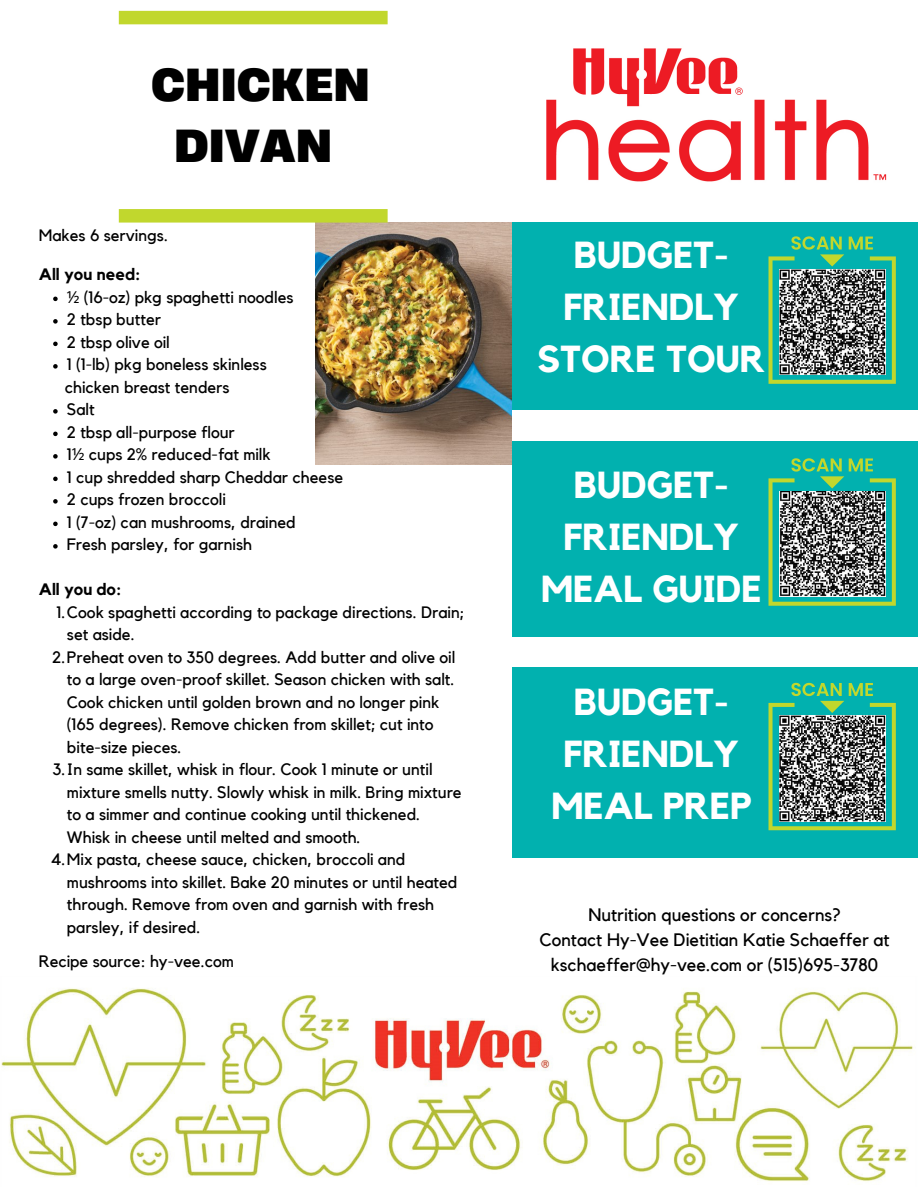
<style>
.page{position:relative;width:918px;height:1188px;background:#fff}
.page>*{position:absolute;margin:0;border:0;box-sizing:border-box;transform-origin:0 0}
.t1{font:700 43.5px "Heading Now 76";color:#000}
.t2{font:700 37.5px/51.8px "Kollektif";color:#fff;text-align:center}
.t3{font:18px/24.8px "Kollektif";color:#000;text-align:center}
.t4{font:16.5px/22.5px "Kollektif";color:#000}
.t5{font:700 16.5px "Kollektif";color:#000}
.s1{font-family:"Noto Sans"}
</style>
<div class="page">
<img style="left:315px;top:223px;width:197px;height:241px">
<img style="left:546px;top:48px;width:341px;height:134px">
<div style="left:119px;top:209px;width:269px;height:14px;background:#c1d72d"></div>
<div style="left:119px;top:11px;width:269px;height:13px;background:#c1d72d"></div>
<div style="left:512px;top:223px;width:406px;height:187px;background:#01b1af"></div>
<svg style="left:769px;top:236px;width:127px;height:148px"></svg>
<img style="left:779px;top:269px;width:106px;height:106px">
<div style="left:512px;top:441px;width:406px;height:196px;background:#01b1af"></div>
<svg style="left:769px;top:458px;width:127px;height:148px"></svg>
<img style="left:779px;top:491px;width:106px;height:106px">
<div style="left:512px;top:667px;width:406px;height:191px;background:#01b1af"></div>
<svg style="left:769px;top:683px;width:127px;height:147px"></svg>
<img style="left:779px;top:716px;width:106px;height:105px">
<img style="left:1px;top:988px;width:912px;height:194px">
<svg style="left:53px;top:297px;width:5px;height:4px"></svg>
<svg style="left:53px;top:319px;width:5px;height:5px"></svg>
<svg style="left:53px;top:342px;width:5px;height:4px"></svg>
<svg style="left:53px;top:364px;width:5px;height:5px"></svg>
<svg style="left:53px;top:409px;width:5px;height:5px"></svg>
<svg style="left:53px;top:432px;width:5px;height:4px"></svg>
<svg style="left:53px;top:454px;width:5px;height:5px"></svg>
<svg style="left:53px;top:477px;width:5px;height:4px"></svg>
<svg style="left:53px;top:499px;width:5px;height:5px"></svg>
<svg style="left:53px;top:522px;width:5px;height:4px"></svg>
<svg style="left:53px;top:544px;width:5px;height:5px"></svg>
<p class="t1" style="left:151px;top:55px;width:220px">CHICKEN</p>
<p class="t1" style="left:174px;top:116px;width:159px">DIVAN</p>
<p class="t4" style="left:39px;top:225px;width:131px">Makes 6 servings.</p>
<p class="t5" style="left:39px;top:267px;width:103px">All you need:</p>
<p class="t4" style="left:67px;top:286px;width:228px"><span class="s1">½</span> (16-oz) pkg spaghetti noodles</p>
<p class="t4" style="left:67px;top:309px;width:96px">2 tbsp butter</p>
<p class="t4" style="left:67px;top:331px;width:104px">2 tbsp olive oil</p>
<p class="t4" style="left:67px;top:354px;width:201px">1 (1-lb) pkg boneless skinless</p>
<p class="t4" style="left:65px;top:376px;width:166px">chicken breast tenders</p>
<p class="t4" style="left:67px;top:399px;width:29px">Salt</p>
<p class="t4" style="left:67px;top:421px;width:169px">2 tbsp all-purpose flour</p>
<p class="t4" style="left:67px;top:444px;width:205px">1<span class="s1">½</span> cups 2% reduced-fat milk</p>
<p class="t4" style="left:67px;top:466px;width:278px">1 cup shredded sharp Cheddar cheese</p>
<p class="t4" style="left:67px;top:489px;width:160px">2 cups frozen broccoli</p>
<p class="t4" style="left:67px;top:511px;width:230px">1 (7-oz) can mushrooms, drained</p>
<p class="t4" style="left:67px;top:534px;width:187px">Fresh parsley, for garnish</p>
<p class="t5" style="left:39px;top:582px;width:84px">All you do:</p>
<p class="t4" style="left:67px;top:601px;width:399px;text-indent:-11px">1.Cook spaghetti according to package directions. Drain; set aside.</p>
<p class="t4" style="left:67px;top:646px;width:390px;text-indent:-15px">2.Preheat oven to 350 degrees. Add butter and olive oil to a large oven-proof skillet. Season chicken with salt.<br>Cook chicken until golden brown and no longer pink (165 degrees). Remove chicken from skillet; cut into bite-size pieces.</p>
<p class="t4" style="left:67px;top:759px;width:396px;text-indent:-15px">3.In same skillet, whisk in flour. Cook 1 minute or until mixture smells nutty. Slowly whisk in milk. Bring mixture to a simmer and continue cooking until thickened.<br>Whisk in cheese until melted and smooth.</p>
<p class="t4" style="left:67px;top:849px;width:392px;text-indent:-16px">4.Mix pasta, cheese sauce, chicken, broccoli and mushrooms into skillet. Bake 20 minutes or until heated through. Remove from oven and garnish with fresh parsley, if desired.</p>
<p class="t4" style="left:39px;top:951px;width:197px">Recipe source: hy-vee.com</p>
<p class="t2" style="left:537px;top:231px;width:230px">BUDGET-<br>FRIENDLY<br>STORE TOUR</p>
<p class="t2" style="left:541px;top:461px;width:222px">BUDGET-<br>FRIENDLY<br>MEAL GUIDE</p>
<p class="t2" style="left:551px;top:678px;width:202px">BUDGET-<br>FRIENDLY<br>MEAL PREP</p>
<p class="t3" style="left:588px;top:903px;width:254px">Nutrition questions or concerns?</p>
<p class="t3" style="left:540px;top:928px;width:352px">Contact Hy-Vee Dietitian Katie Schaeffer at kschaeffer@hy-vee.com or (515)695-3780</p>
</div>
